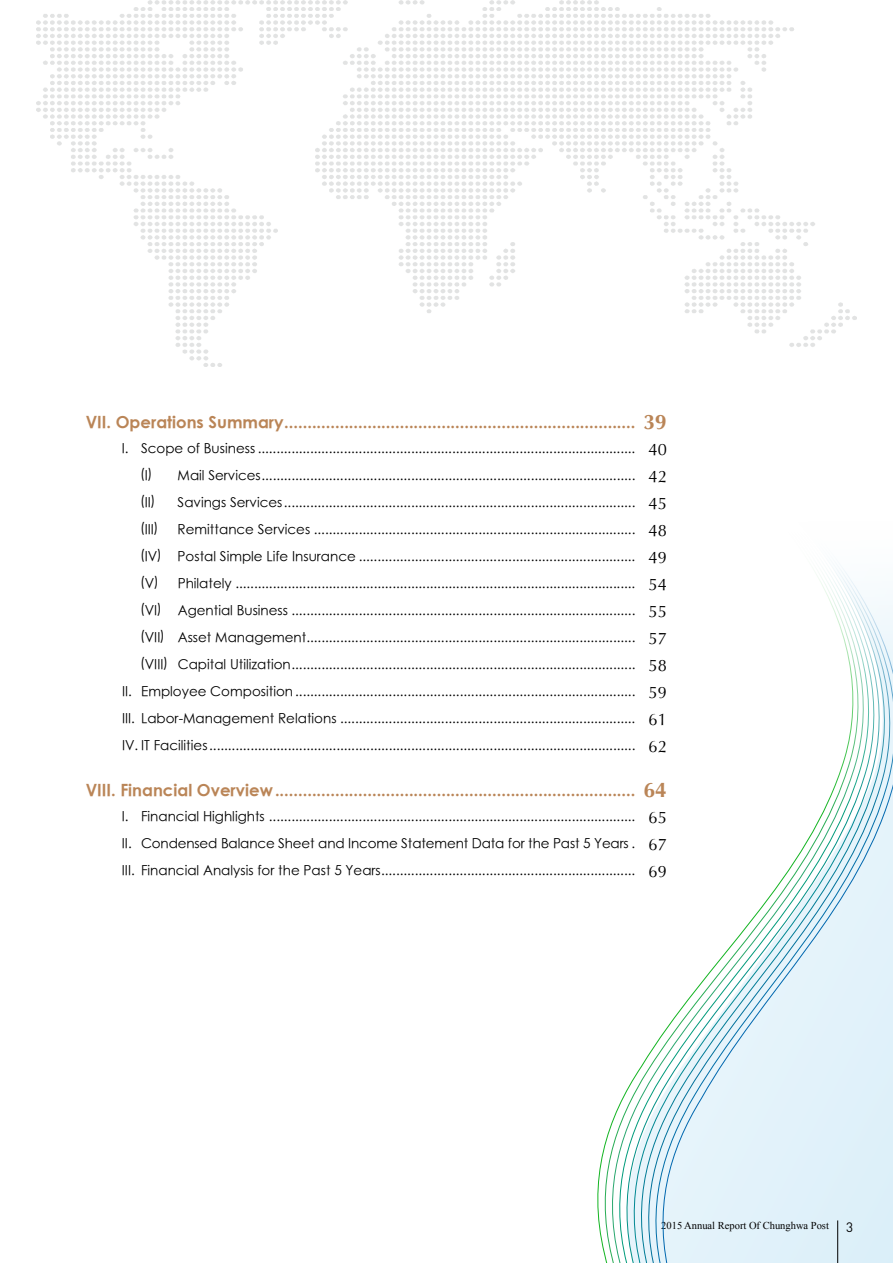
<style>
.page{position:relative;width:893px;height:1263px;background:#fff}
.page>*{position:absolute;margin:0;border:0;box-sizing:border-box;transform-origin:0 0}
.t1{font:700 21px "Optima";color:#ba8557}
.t2{font:700 16.5px "Century Gothic";color:#ba8557}
.t3{font:16.5px/27px "Optima";color:#000;text-align:justify}
.t4{font:13.5px/27px "Century Gothic";color:#000;text-align:justify}
.t5{font:13.5px "DIN";color:#000}
.t6{font:10.5px "Times New Roman";color:#000}
</style>
<div class="page">
<img style="left:36px;top:0;width:821px;height:366px">
<svg style="left:630px;top:1072px;width:7px;height:191px"></svg>
<svg style="left:637px;top:1061px;width:7px;height:202px"></svg>
<svg style="left:644px;top:1049px;width:8px;height:214px"></svg>
<svg style="left:652px;top:565px;width:241px;height:698px"></svg>
<p class="t2" style="left:86px;top:411px;width:551px">VII. Operations Summary............................................................................</p>
<p class="t4" style="left:140px;top:434px;width:497px;text-indent:-18px">I. Scope of Business ..................................................................................................... (I) Mail Services.................................................................................................... (II) Savings Services.............................................................................................. (III)</p>
<p class="t4" style="left:122px;top:515px;width:515px;text-align:right">Remittance Services ......................................................................................<br>(IV) Postal Simple Life Insurance .......................................................................... (V) Philately ........................................................................................................... (VI) Agential Business ............................................................................................ (VII) Asset Management........................................................................................ (VIII) Capital Utilization............................................................................................<br>II. Employee Composition...........................................................................................<br>III. Labor-Management Relations ...............................................................................<br>IV. IT Facilities..................................................................................................................</p>
<p class="t2" style="left:86px;top:779px;width:551px">VIII. Financial Overview..............................................................................</p>
<p class="t4" style="left:122px;top:802px;width:515px">I. Financial Highlights ..................................................................................................<br>II. Condensed Balance Sheet and Income Statement Data for the Past 5 Years .<br>III. Financial Analysis for the Past 5 Years....................................................................</p>
<h1 class="t1" style="left:644px;top:409px;width:25px">39</h1>
<p class="t3" style="left:649px;top:436px;width:20px">40<br>42<br>45<br>48<br>49<br>54<br>55<br>57<br>58<br>59<br>61<br>62</p>
<h1 class="t1" style="left:644px;top:777px;width:25px">64</h1>
<p class="t3" style="left:649px;top:804px;width:20px">65<br>67<br>69</p>
<p class="t6" style="left:661px;top:1218px;width:169px">2015 Annual Report Of Chunghwa Post</p>
<p class="t5" style="left:846px;top:1219px;width:9px">3</p>
</div>
